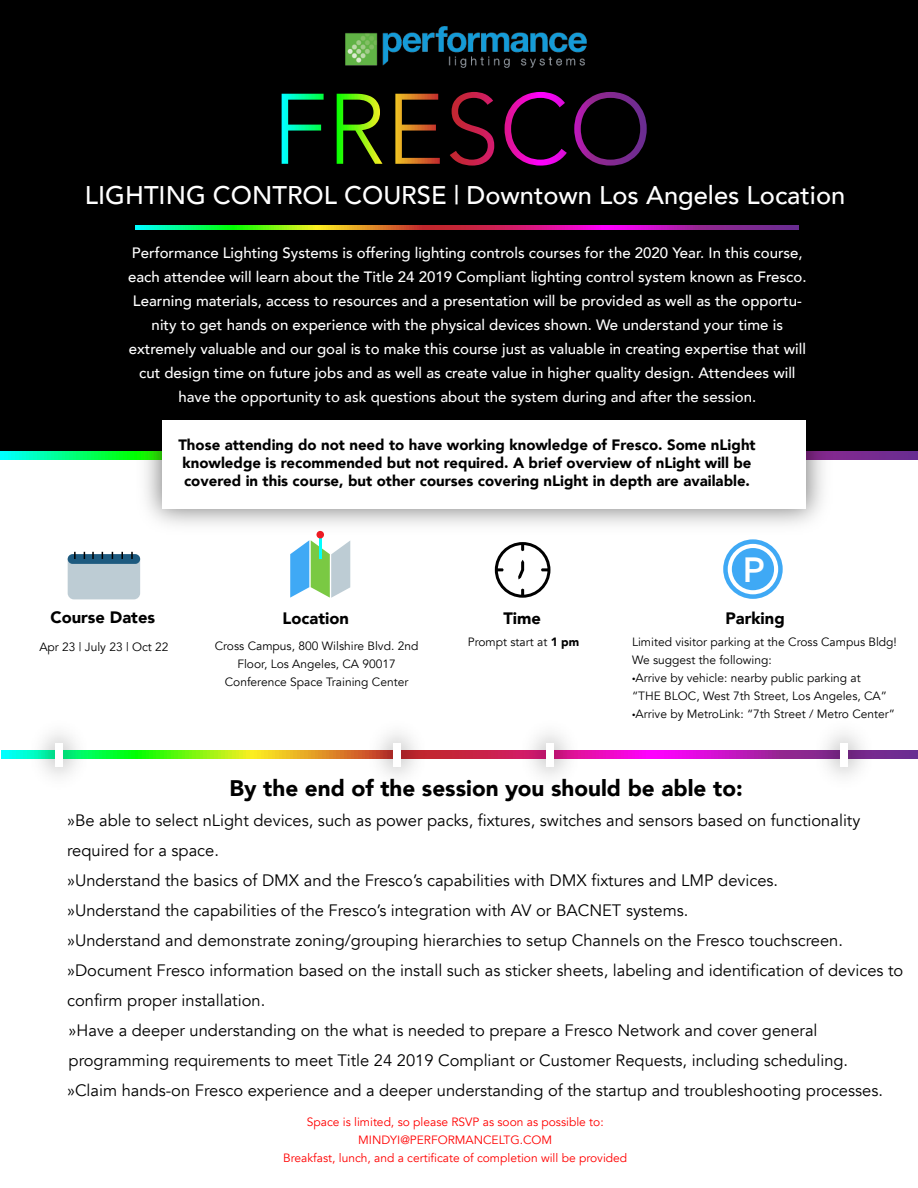
<style>
.page{position:relative;width:918px;height:1188px;background:#fff}
.page>*{position:absolute;margin:0;border:0;box-sizing:border-box;transform-origin:0 0}
.t1{font:500 33.3px "Benton Sans";color:#fff}
.t2{font:500 25.5px "Avenir";color:#fff}
.t3{font:900 22.5px "Avenir";color:#000}
.t4{font:16.5px/30px "Avenir";color:#000}
.t5{font:900 16.5px "Avenir";color:#000}
.t6{font:500 15px/24px "Avenir";color:#fff;text-align:center}
.t7{font:900 15px/18px "Avenir";color:#000}
.t8{font:12px/18px "Avenir";color:#000}
.t9{font:12px/18px "Avenir";color:#f00;text-align:center}
.s1{font-family:"Myriad Pro"}
.s2{font-weight:900}
</style>
<div class="page">
<div style="left:0;top:0;width:918px;height:460px;background:#000"></div>
<img style="left:346px;top:26px;width:240px;height:41px">
<svg style="left:282px;top:94px;width:42px;height:70px"></svg>
<svg style="left:337px;top:94px;width:46px;height:70px"></svg>
<svg style="left:395px;top:94px;width:45px;height:70px"></svg>
<svg style="left:450px;top:92px;width:44px;height:74px"></svg>
<svg style="left:505px;top:92px;width:62px;height:74px"></svg>
<svg style="left:574px;top:92px;width:73px;height:74px"></svg>
<svg style="left:135px;top:226px;width:664px;height:3px;background:#9e6a6f"></svg>
<svg style="left:0;top:451px;width:918px;height:9px;background:#2bb08a"></svg>
<svg style="left:1px;top:750px;width:917px;height:9px;background:#aa716c"></svg>
<svg style="left:290px;top:542px;width:60px;height:56px"></svg>
<hr style="left:319px;top:535px;width:2px;height:24px;background:#0ff">
<div style="left:68px;top:554px;width:72px;height:45px;background:#bdccd4;border-radius:6px"></div>
<div style="left:68px;top:554px;width:72px;height:10px;background:#1d5a7f;border-radius:5px"></div>
<svg style="left:74px;top:552px;width:2px;height:7px"></svg>
<svg style="left:92px;top:552px;width:2px;height:7px"></svg>
<svg style="left:121px;top:552px;width:2px;height:7px"></svg>
<svg style="left:131px;top:552px;width:2px;height:7px"></svg>
<div style="left:495px;top:542px;width:55px;height:56px;border:3px solid #000;border-radius:50%"></div>
<svg style="left:521px;top:544px;width:3px;height:7px"></svg>
<svg style="left:541px;top:568px;width:8px;height:3px"></svg>
<svg style="left:496px;top:568px;width:8px;height:3px"></svg>
<svg style="left:521px;top:589px;width:3px;height:7px"></svg>
<svg style="left:518px;top:560px;width:6px;height:19px"></svg>
<img style="left:130px;top:451px;width:711px;height:91px">
<div style="left:162px;top:420px;width:644px;height:88px;background:#fff"></div>
<img style="left:806px;top:733px;width:75px;height:43px">
<div style="left:840px;top:743px;width:7px;height:23px;background:#fff"></div>
<img style="left:360px;top:733px;width:75px;height:43px">
<div style="left:394px;top:743px;width:7px;height:23px;background:#fff"></div>
<img style="left:512px;top:733px;width:75px;height:43px">
<div style="left:546px;top:743px;width:8px;height:23px;background:#fff"></div>
<img style="left:21px;top:733px;width:75px;height:43px">
<div style="left:55px;top:743px;width:7px;height:23px;background:#fff"></div>
<div style="left:723px;top:539px;width:60px;height:60px;border:4px solid #3fa9f5;border-radius:50%"></div>
<div style="left:732px;top:548px;width:42px;height:42px;background:#3fa9f5;border-radius:50%"></div>
<h2 class="t2" style="left:85px;top:173px;width:762px">LIGHTING CONTROL COURSE | Downtown Los Angeles Location</h2>
<p class="t6" style="left:128px;top:240px;width:680px">Performance Lighting Systems is offering lighting controls courses for the 2020 Year. In this course, each attendee will learn about the Title 24 2019 Compliant lighting control system known as Fresco.<br>Learning materials, access to resources and a presentation will be provided as well as the opportu&shy;nity to get hands on experience with the physical devices shown. We understand your time is extremely valuable and our goal is to make this course just as valuable in creating expertise that will cut design time on future jobs and as well as create value in higher quality design. Attendees will have the opportunity to ask questions about the system during and after the session.</p>
<p class="t7" style="left:178px;top:435px;width:579px">Those attending do not need to have working knowledge of Fresco. Some nLight knowledge is recommended but not required. A brief overview of nLight will be covered in this course, but other courses covering nLight in depth are available.</p>
<p class="t5" style="left:50px;top:604px;width:106px">Course Dates</p>
<p class="t5" style="left:283px;top:604px;width:68px">Location</p>
<h1 class="t1" style="left:743px;top:549px;width:24px">P</h1>
<p class="t5" style="left:503px;top:604px;width:39px">Time</p>
<p class="t5" style="left:725px;top:604px;width:61px">Parking</p>
<p class="t8" style="left:39px;top:638px;width:131px">Apr 23 | July 23 | Oct 22</p>
<p class="t8" style="left:632px;top:633px;width:266px">Limited visitor parking at the Cross Campus Bldg!<br>We suggest the following:</p>
<p class="t8" style="left:632px;top:669px;width:256px"><span class="s1">•</span>Arrive by vehicle: nearby public parking at “THE BLOC, West 7th Street, Los Angeles, CA”</p>
<p class="t8" style="left:632px;top:705px;width:264px"><span class="s1">•</span>Arrive by MetroLink: “7th Street / Metro Center”</p>
<p class="t8" style="left:468px;top:633px;width:113px">Prompt start at <span class="s2">1 pm</span></p>
<p class="t8" style="left:215px;top:637px;width:205px;text-align:center">Cross Campus, 800 Wilshire Blvd. 2nd<br>Floor, Los Angeles, CA 90017<br>Conference Space Training Center</p>
<h3 class="t3" style="left:230px;top:769px;width:515px">By the end of the session you should be able to:</h3>
<p class="t4" style="left:67px;top:806px;width:838px">»Be able to select nLight devices, such as power packs, fixtures, switches and sensors based on functionality required for a space.<br>»Understand the basics of DMX and the Fresco’s capabilities with DMX fixtures and LMP devices.<br>»Understand the capabilities of the Fresco’s integration with AV or BACNET systems.<br>»Understand and demonstrate zoning/grouping hierarchies to setup Channels on the Fresco touchscreen. »Document Fresco information based on the install such as sticker sheets, labeling and identification of devices to confirm proper installation.<br>»Have a deeper understanding on the what is needed to prepare a Fresco Network and cover general programming requirements to meet Title 24 2019 Compliant or Customer Requests, including scheduling.<br>»Claim hands-on Fresco experience and a deeper understanding of the startup and troubleshooting processes.</p>
<p class="t9" style="left:283px;top:1113px;width:345px">Space is limited, so please RSVP as soon as possible to:<br>MINDYI@PERFORMANCELTG.COM<br>Breakfast, lunch, and a certificate of completion will be provided</p>
</div>
